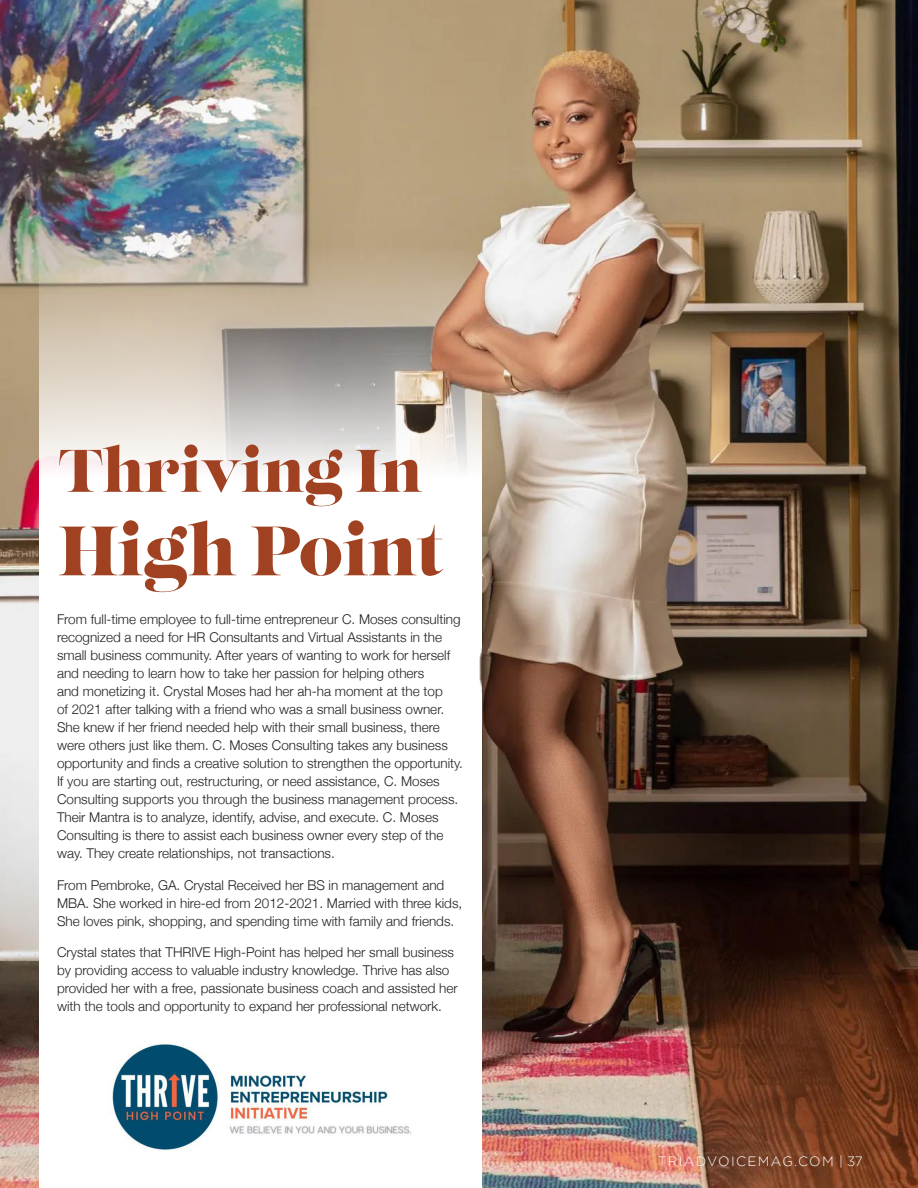
<style>
.page{position:relative;width:918px;height:1188px;background:#fff}
.page>*{position:absolute;margin:0;border:0;box-sizing:border-box;transform-origin:0 0}
.t1{font:69.6px "Lust";color:#a04222}
.t2{font:59.85px "Lust";color:#a04222}
.t3{font:300 13.5px/18px "Helvetica Neue";color:#231f20}
.t4{font:300 13.5px "Gotham";letter-spacing:.1em;color:#fff}
</style>
<div class="page">
<img style="left:0;top:0;width:918px;height:1188px">
<img style="left:0;top:594px;width:1px;height:594px">
<svg style="left:39px;top:222px;width:443px;height:966px"></svg>
<img style="left:45px;top:1041px;width:421px;height:110px">
<p class="t2" style="left:59px;top:433px;width:366px">Thriving In</p>
<p class="t1" style="left:59px;top:507px;width:386px">High Point</p>
<p class="t3" style="left:57px;top:609px;width:408px">From full-time employee to full-time entrepreneur C. Moses consulting recognized a need for HR Consultants and Virtual Assistants in the small business community. After years of wanting to work for herself and needing to learn how to take her passion for helping others<br>and monetizing it. Crystal Moses had her ah-ha moment at the top<br>of 2021 after talking with a friend who was a small business owner.<br>She knew if her friend needed help with their small business, there were others just like them. C. Moses Consulting takes any business opportunity and finds a creative solution to strengthen the opportunity.<br>If you are starting out, restructuring, or need assistance, C. Moses Consulting supports you through the business management process.<br>Their Mantra is to analyze, identify, advise, and execute. C. Moses Consulting is there to assist each business owner every step of the way. They create relationships, not transactions.</p>
<p class="t3" style="left:57px;top:875px;width:407px">From Pembroke, GA. Crystal Received her BS in management and<br>MBA. She worked in hire-ed from 2012-2021. Married with three kids,<br>She loves pink, shopping, and spending time with family and friends.</p>
<p class="t3" style="left:57px;top:942px;width:402px">Crystal states that THRIVE High-Point has helped her small business by providing access to valuable industry knowledge. Thrive has also provided her with a free, passionate business coach and assisted her with the tools and opportunity to expand her professional network.</p>
<p class="t4" style="left:658px;top:1154px;width:207px">TRIADVOICEMAG.COM | 37</p>
</div>
